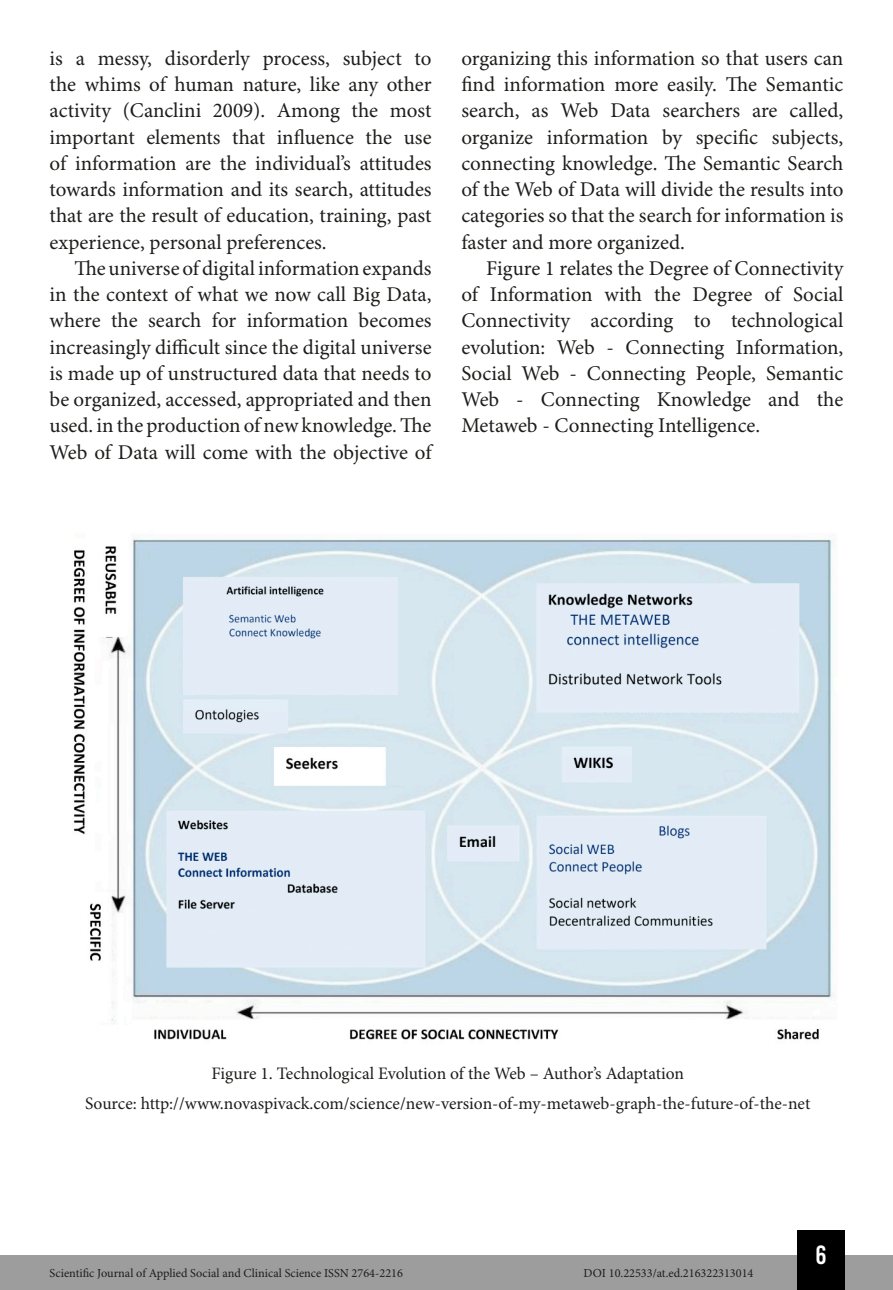
<style>
.page{position:relative;width:893px;height:1290px;background:#fff}
.page>*{position:absolute;margin:0;border:0;box-sizing:border-box;transform-origin:0 0}
.t1{font:26.25px "Bebas Kai";color:#fff}
.t2{font:21px/26.2px "Minion Pro";color:#1d1d1b;text-align:justify}
.t3{font:17.5px/29.4px "Minion Pro";letter-spacing:-.005em;color:#1d1d1b;text-align:center}
.t4{font:12.25px "Minion Pro";color:#1d1d1b}
</style>
<div class="page">
<div style="left:0;top:1255px;width:893px;height:35px;background:#9d9d9d"></div>
<div style="left:797px;top:1230px;width:48px;height:60px;background:#000"></div>
<img style="left:73px;top:534px;width:763px;height:506px">
<p class="t2" style="left:50px;top:46px;width:384px">is a messy, disorderly process, subject to the whims of human nature, like any other activity (Canclini 2009). Among the most important elements that influence the use of information are the individual’s attitudes towards information and its search, attitudes that are the result of education, training, past experience, personal preferences.</p>
<p class="t2" style="left:50px;top:256px;width:384px;text-indent:25px">The universe of digital information expands in the context of what we now call Big Data, where the search for information becomes increasingly difficult since the digital universe is made up of unstructured data that needs to be organized, accessed, appropriated and then used. in the production of new knowledge. The Web of Data will come with the objective of</p>
<p class="t2" style="left:461px;top:46px;width:384px">organizing this information so that users can find information more easily. The Semantic search, as Web Data searchers are called, organize information by specific subjects, connecting knowledge. The Semantic Search of the Web of Data will divide the results into categories so that the search for information is faster and more organized.</p>
<p class="t2" style="left:461px;top:256px;width:384px;text-indent:25px">Figure 1 relates the Degree of Connectivity of Information with the Degree of Social Connectivity according to technological evolution: Web - Connecting Information, Social Web - Connecting People, Semantic Web - Connecting Knowledge and the Metaweb - Connecting Intelligence.</p>
<p class="t3" style="left:85px;top:1060px;width:727px">Figure 1. Technological Evolution of the Web – Author’s Adaptation<br>Source: http://www.novaspivack.com/science/new-version-of-my-metaweb-graph-the-future-of-the-net</p>
<p class="t4" style="left:50px;top:1266px;width:355px">Scientific Journal of Applied Social and Clinical Science ISSN 2764-2216</p>
<p class="t4" style="left:584px;top:1266px;width:171px">DOI 10.22533/at.ed.216322313014</p>
<p class="t1" style="left:815px;top:1241px;width:13px">6</p>
</div>
